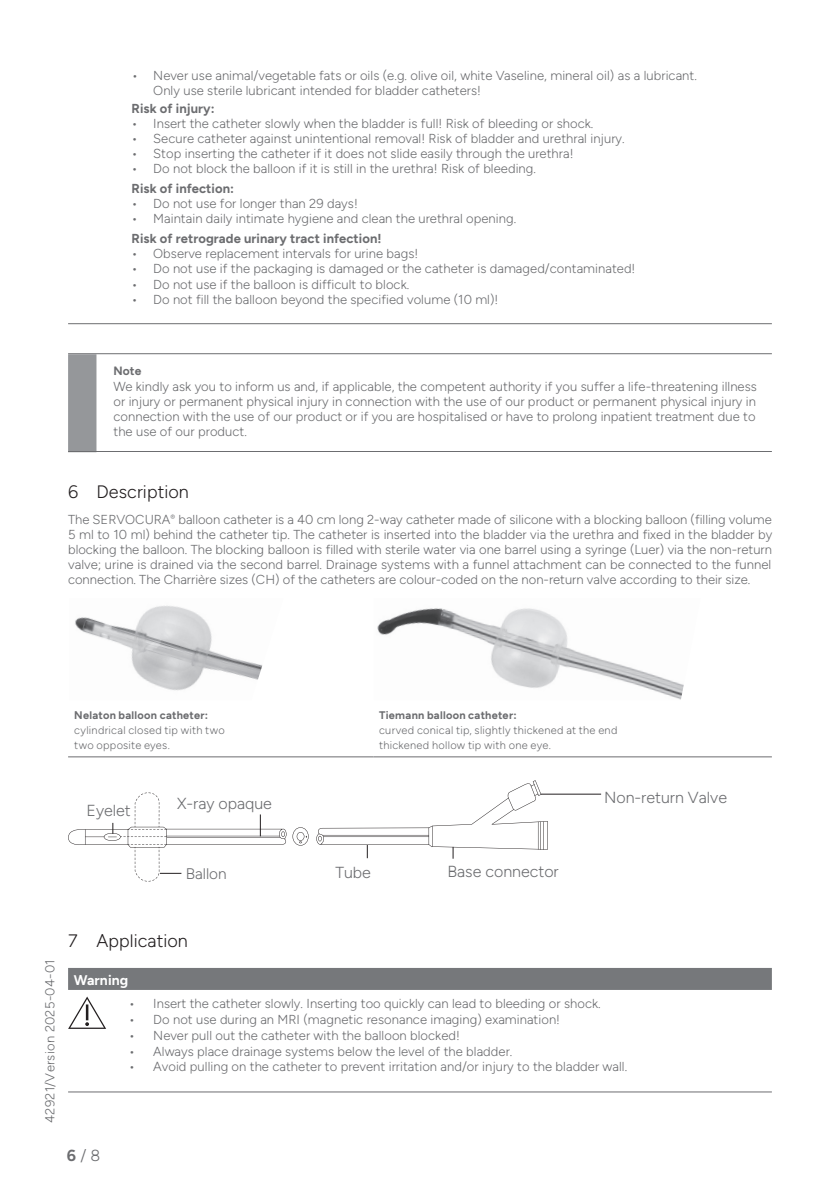
<style>
.page{position:relative;width:840px;height:1191px;background:#fff}
.page>*{position:absolute;margin:0;border:0;box-sizing:border-box;transform-origin:0 0}
.t1{font:300 18px "Figtree";letter-spacing:.005em;color:#231f20}
.t2{font:300 16px "Figtree";color:#6c6d70}
.t3{font:300 15.4px "Figtree";color:#6c6d70}
.t4{font:700 14px "Figtree";letter-spacing:.005em;color:#fff}
.t5{font:300 13px/15px "Figtree";letter-spacing:.005em;color:#6c6d70;text-align:justify}
.t6{font:700 13px "Figtree";letter-spacing:.005em;color:#6c6d70}
.t7{font:700 12px "Figtree";color:#6c6d70}
.t8{font:300 11px/15px "Figtree";letter-spacing:.025em;color:#6c6d70}
.t9{font:700 11px "Figtree";letter-spacing:.025em;color:#6c6d70}
.s1{font-weight:700}
</style>
<div class="page">
<hr style="left:68px;top:323px;width:703px;height:1px;background:#6c6d70">
<hr style="left:68px;top:353px;width:703px;height:1px;background:#6c6d70">
<div style="left:68px;top:354px;width:28px;height:98px;background:#95979a"></div>
<hr style="left:68px;top:451px;width:703px;height:1px;background:#6c6d70">
<div style="left:68px;top:968px;width:703px;height:22px;background:#76787b"></div>
<hr style="left:68px;top:1091px;width:703px;height:1px;background:#6c6d70">
<hr style="left:68px;top:756px;width:305px;height:1px;background:#6c6d70">
<hr style="left:373px;top:756px;width:398px;height:1px;background:#6c6d70">
<img style="left:75px;top:605px;width:188px;height:86px">
<img style="left:377px;top:608px;width:307px;height:92px">
<svg style="left:292px;top:827px;width:16px;height:18px"></svg>
<svg style="left:68px;top:792px;width:218px;height:89px"></svg>
<hr style="left:540px;top:794px;width:60px;height:1px;background:#231f20">
<svg style="left:316px;top:780px;width:231px;height:78px"></svg>
<svg style="left:68px;top:996px;width:38px;height:33px"></svg>
<p class="t5" style="left:153px;top:68px;width:545px;text-indent:-22px">• Never use animal/vegetable fats or oils (e.g. olive oil, white Vaseline, mineral oil) as a lubricant.<br>Only use sterile lubricant intended for bladder catheters!</p>
<p class="t6" style="left:132px;top:102px;width:84px">Risk of injury:</p>
<p class="t5" style="left:132px;top:116px;width:463px">• Insert the catheter slowly when the bladder is full! Risk of bleeding or shock.</p>
<p class="t5" style="left:132px;top:131px;width:494px">• Secure catheter against unintentional removal! Risk of bladder and urethral injury.</p>
<p class="t5" style="left:131px;top:146px;width:443px">• Stop inserting the catheter if it does not slide easily through the urethra!</p>
<p class="t5" style="left:131px;top:161px;width:405px">• Do not block the balloon if it is still in the urethra! Risk of bleeding.</p>
<p class="t6" style="left:131px;top:182px;width:104px">Risk of infection:</p>
<p class="t5" style="left:131px;top:196px;width:228px">• Do not use for longer than 29 days!</p>
<p class="t5" style="left:131px;top:211px;width:386px">• Maintain daily intimate hygiene and clean the urethral opening.</p>
<p class="t6" style="left:131px;top:232px;width:251px">Risk of retrograde urinary tract infection!</p>
<p class="t5" style="left:131px;top:246px;width:288px">• Observe replacement intervals for urine bags!</p>
<p class="t5" style="left:131px;top:261px;width:505px">• Do not use if the packaging is damaged or the catheter is damaged/contaminated!</p>
<p class="t5" style="left:131px;top:276px;width:279px">• Do not use if the balloon is difficult to block.</p>
<p class="t5" style="left:131px;top:291px;width:368px">• Do not fill the balloon beyond the specified volume (10 ml)!</p>
<p class="t7" style="left:113px;top:363px;width:29px">Note</p>
<p class="t5" style="left:113px;top:379px;width:644px">We kindly ask you to inform us and, if applicable, the competent authority if you suffer a life-threatening illness or injury or permanent physical injury in connection with the use of our product or permanent physical injury in connection with the use of our product or if you are hospitalised or have to prolong inpatient treatment due to the use of our product.</p>
<h1 class="t1" style="left:68px;top:481px;width:122px">6 Description</h1>
<p class="t5" style="left:68px;top:512px;width:705px">The SERVOCURA<sup>®</sup> balloon catheter is a 40 cm long 2-way catheter made of silicone with a blocking balloon (filling volume 5 ml to 10 ml) behind the catheter tip. The catheter is inserted into the bladder via the urethra and fixed in the bladder by blocking the balloon. The blocking balloon is filled with sterile water via one barrel using a syringe (Luer) via the non-return valve; urine is drained via the second barrel. Drainage systems with a funnel attachment can be connected to the funnel connection. The Charrière sizes (CH) of the catheters are colour-coded on the non-return valve according to their size.</p>
<p class="t9" style="left:74px;top:708px;width:135px">Nelaton balloon catheter:</p>
<p class="t8" style="left:74px;top:722px;width:152px">cylindrical closed tip with two two opposite eyes.</p>
<p class="t2" style="left:86px;top:801px;width:46px">Eyelet</p>
<p class="t2" style="left:177px;top:794px;width:96px">X-ray opaque</p>
<p class="t3" style="left:186px;top:865px;width:42px">Ballon</p>
<p class="t9" style="left:379px;top:708px;width:139px">Tiemann balloon catheter:</p>
<p class="t8" style="left:379px;top:722px;width:240px">curved conical tip, slightly thickened at the end thickened hollow tip with one eye.</p>
<p class="t2" style="left:603px;top:788px;width:124px">Non-return Valve</p>
<p class="t2" style="left:335px;top:863px;width:37px">Tube</p>
<p class="t2" style="left:447px;top:862px;width:113px">Base connector</p>
<p class="t5" style="left:42px;top:1123px;width:165px;rotate:-90deg">42921/Version 2025-04-01</p>
<h1 class="t1" style="left:68px;top:930px;width:121px">7 Application</h1>
<p class="t4" style="left:74px;top:972px;width:56px">Warning</p>
<p class="t5" style="left:129px;top:996px;width:473px">• Insert the catheter slowly. Inserting too quickly can lead to bleeding or shock.</p>
<p class="t5" style="left:129px;top:1012px;width:432px">• Do not use during an MRI (magnetic resonance imaging) examination!</p>
<p class="t5" style="left:129px;top:1027px;width:332px">• Never pull out the catheter with the balloon blocked!</p>
<p class="t5" style="left:129px;top:1043px;width:385px">• Always place drainage systems below the level of the bladder.</p>
<p class="t5" style="left:129px;top:1059px;width:499px">• Avoid pulling on the catheter to prevent irritation and/or injury to the bladder wall.</p>
<p class="t2" style="left:67px;top:1146px;width:35px"><span class="s1">6</span> / 8</p>
</div>
